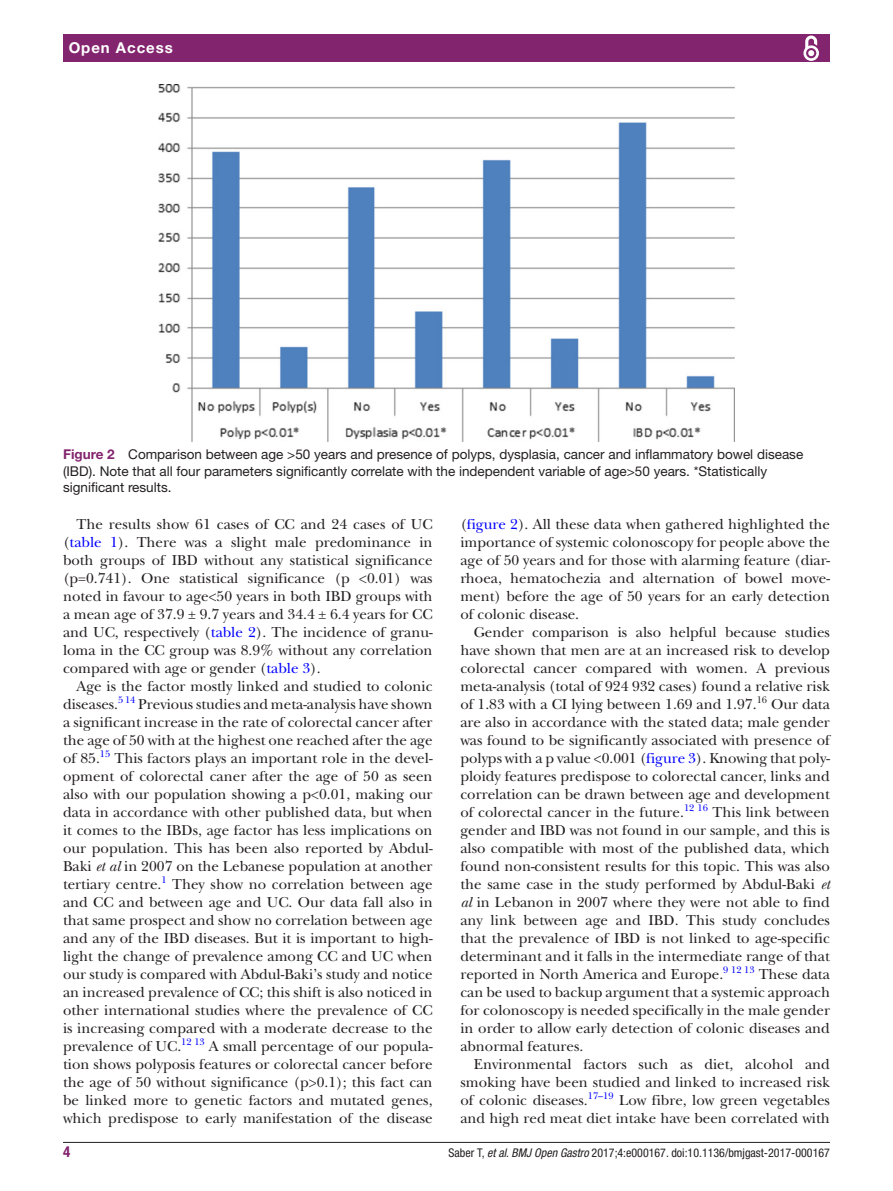
<style>
.page{position:relative;width:893px;height:1191px;background:#fff}
.page>*{position:absolute;margin:0;border:0;box-sizing:border-box;transform-origin:0 0}
.t1{font:15px/18px "New Baskerville";color:#231f20;text-align:justify}
.t2{font:700 15px "Helvetica Neue LT Std";letter-spacing:.065em;color:#fff}
.t3{font:700 condensed 15px "Helvetica Neue LT Std";color:#83246f}
.t4{font:13.5px/16.2px "Helvetica Neue LT Std";color:#231f20}
.t5{font:condensed 12px "Helvetica Neue LT Std";color:#231f20}
.t6{font:9.9px "New Baskerville";color:#00f}
.t7{font:9.9px "New Baskerville";color:#231f20}
.s1{font-weight:700;color:#83246f}
.s2{color:#00f}
.s3{font-style:italic}
</style>
<div class="page">
<hr style="left:63px;top:1142px;width:767px;height:1px;background:#231f20">
<div style="left:63px;top:34px;width:767px;height:28px;background:#83246f"></div>
<svg style="left:803px;top:35px;width:16px;height:26px"></svg>
<img style="left:159px;top:84px;width:575px;height:358px">
<p class="t2" style="left:69px;top:39px;width:106px">Open Access</p>
<p class="t4" style="left:63px;top:446px;width:742px"><span class="s1">Figure 2</span> Comparison between age &gt;50 years and presence of polyps, dysplasia, cancer and inflammatory bowel disease (IBD). Note that all four parameters significantly correlate with the independent variable of age&gt;50 years. *Statistically significant results.</p>
<p class="t1" style="left:63px;top:515px;width:371px;text-indent:14px">The results show 61 cases of CC and 24 cases of UC (<span class="s2">table 1</span>). There was a slight male predominance in both groups of IBD without any statistical significance (p=0.741). One statistical significance (p &lt;0.01) was noted in favour to age&lt;50 years in both IBD groups with a mean age of 37.9 ± 9.7 years and 34.4 ± 6.4 years for CC and UC, respectively (<span class="s2">table 2</span>). The incidence of granu&shy;loma in the CC group was 8.9% without any correlation compared with age or gender (<span class="s2">table 3</span>).</p>
<p class="t1" style="left:63px;top:677px;width:371px;text-indent:14px">Age is the factor mostly linked and studied to colonic diseases.</p>
<p class="t6" style="left:118px;top:693px;width:19px">5 14</p>
<p class="t1" style="left:63px;top:695px;width:371px;text-indent:75px">Previous studies and meta-analysis have shown a significant increase in the rate of colorectal cancer after the age of 50 with at the highest one reached after the age of 85.</p>
<p class="t6" style="left:100px;top:747px;width:12px">15</p>
<p class="t1" style="left:63px;top:749px;width:371px;text-indent:51px">This factors plays an important role in the devel&shy;opment of colorectal caner after the age of 50 as seen also with our population showing a p&lt;0.01, making our data in accordance with other published data, but when it comes to the IBDs, age factor has less implications on our population. This has been also reported by Abdul-Baki <span class="s3">et al</span> in 2007 on the Lebanese population at another tertiary centre.</p>
<p class="t6" style="left:161px;top:873px;width:7px">1</p>
<p class="t1" style="left:63px;top:875px;width:371px;text-indent:109px">They show no correlation between age and CC and between age and UC. Our data fall also in that same prospect and show no correlation between age and any of the IBD diseases. But it is important to high&shy;light the change of prevalence among CC and UC when our study is compared with Abdul-Baki’s study and notice an increased prevalence of CC; this shift is also noticed in other international studies where the prevalence of CC is increasing compared with a moderate decrease to the prevalence of UC.<sup>12</sup> <sup>13</sup> A small percentage of our popula&shy;tion shows polyposis features or colorectal cancer before the age of 50 without significance (p&gt;0.1); this fact can be linked more to genetic factors and mutated genes, which predispose to early manifestation of the disease</p>
<p class="t1" style="left:460px;top:515px;width:371px">(<span class="s2">figure 2</span>). All these data when gathered highlighted the importance of systemic colonoscopy for people above the age of 50 years and for those with alarming feature (diar&shy;rhoea, hematochezia and alternation of bowel move&shy;ment) before the age of 50 years for an early detection of colonic disease.</p>
<p class="t1" style="left:460px;top:623px;width:371px;text-indent:14px">Gender comparison is also helpful because studies have shown that men are at an increased risk to develop colorectal cancer compared with women. A previous meta-analysis (total of 924 932 cases) found a relative risk of 1.83 with a CI lying between 1.69 and 1.97.</p>
<p class="t7" style="left:757px;top:693px;width:12px">16</p>
<p class="t1" style="left:460px;top:695px;width:371px;text-indent:311px">Our data are also in accordance with the stated data; male gender was found to be significantly associated with presence of polyps with a p value &lt;0.001 (<span class="s2">figure 3</span>). Knowing that poly&shy;ploidy features predispose to colorectal cancer, links and correlation can be drawn between age and development of colorectal cancer in the future.</p>
<p class="t6" style="left:684px;top:801px;width:25px">12 16</p>
<p class="t1" style="left:460px;top:803px;width:371px;text-indent:252px">This link between gender and IBD was not found in our sample, and this is also compatible with most of the published data, which found non-consistent results for this topic. This was also the same case in the study performed by Abdul-Baki <span class="s3">et al</span> in Lebanon in 2007 where they were not able to find any link between age and IBD. This study concludes that the prevalence of IBD is not linked to age-specific determinant and it falls in the intermediate range of that reported in North America and Europe.</p>
<p class="t6" style="left:723px;top:963px;width:33px">9 12 13</p>
<p class="t1" style="left:460px;top:965px;width:371px;text-indent:298px">These data can be used to backup argument that a systemic approach for colonoscopy is needed specifically in the male gender in order to allow early detection of colonic diseases and abnormal features.</p>
<p class="t1" style="left:460px;top:1055px;width:371px;text-indent:14px">Environmental factors such as diet, alcohol and smoking have been studied and linked to increased risk of colonic diseases.</p>
<p class="t6" style="left:588px;top:1089px;width:27px">17–19</p>
<p class="t1" style="left:460px;top:1091px;width:371px;text-align:right">Low fibre, low green vegetables<br>and high red meat diet intake have been correlated with</p>
<p class="t3" style="left:63px;top:1142px;width:9px">4</p>
<p class="t5" style="left:449px;top:1145px;width:383px">Saber T, <span class="s3">et al</span>. <span class="s3">BMJ Open Gastro</span> 2017;4:e000167. doi:10.1136/bmjgast-2017-000167</p>
</div>
